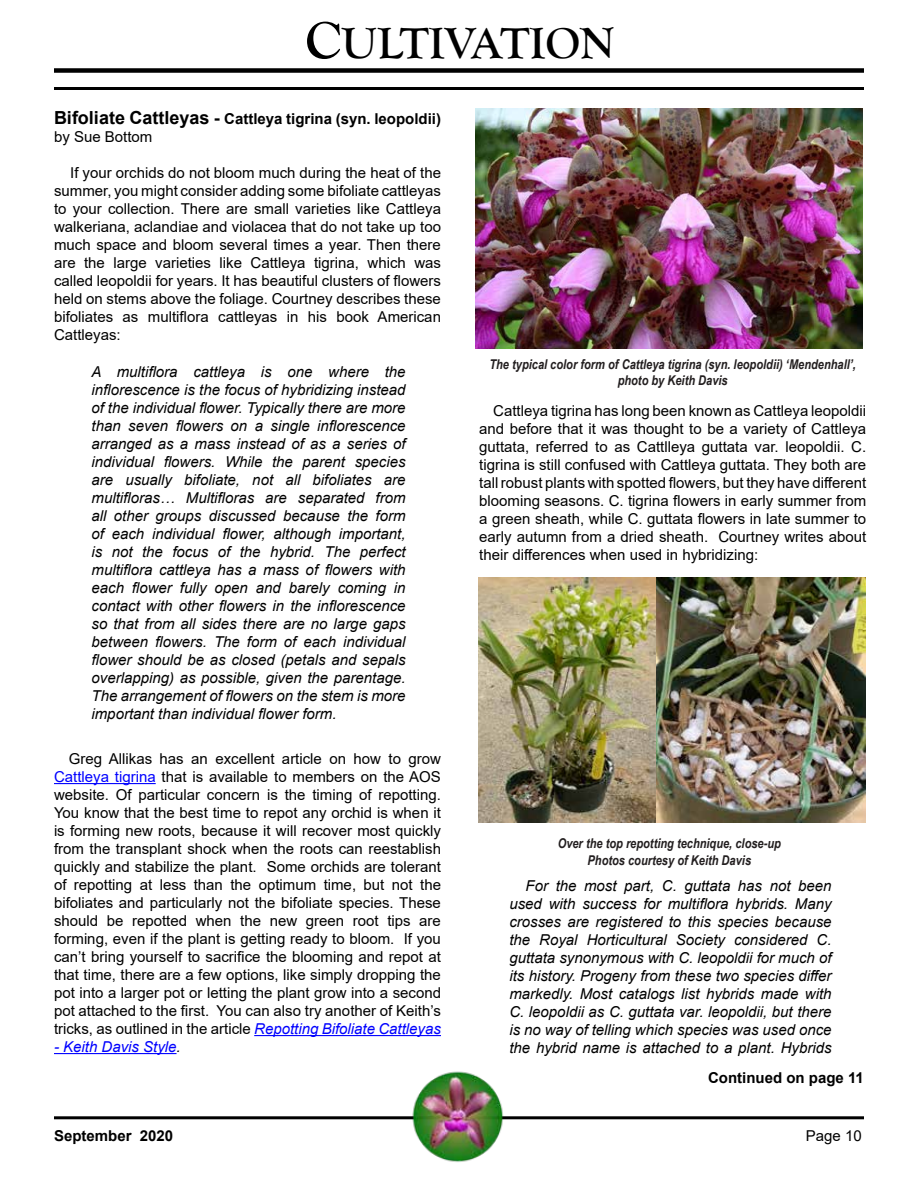
<style>
.page{position:relative;width:918px;height:1188px;background:#fff}
.page>*{position:absolute;margin:0;border:0;box-sizing:border-box;transform-origin:0 0}
.t1{font:700 45px "Goudy Old Style T";color:#000}
.t2{font:15px/18px "Arial";color:#000;text-align:justify}
.t3{font:italic 15px/18px "Arial";color:#000;text-align:justify}
.t4{font:700 15px/18px "Arial";color:#000}
.t5{font:italic 15px "Arial";color:#00f}
.t6{font:italic 700 13.5px/16.2px "Arial Narrow";color:#231f20;text-align:center}
.s1{font-size:54px}
.s2{font-size:18px}
.s3{font-weight:400}
.s4{color:#00f}
.s5{font-style:italic;color:#00f}
.s6{color:#000}
</style>
<div class="page">
<div style="left:54px;top:68px;width:810px;height:5px;background:#000"></div>
<hr style="left:54px;top:87px;width:810px;height:3px;background:#000">
<hr style="left:54px;top:1116px;width:810px;height:3px;background:#000">
<img style="left:394px;top:1071px;width:130px;height:91px">
<hr style="left:54px;top:783px;width:102px;height:1px;background:#00f">
<hr style="left:254px;top:1035px;width:187px;height:1px;background:#00f">
<hr style="left:54px;top:1053px;width:123px;height:1px;background:#00f">
<img style="left:476px;top:108px;width:387px;height:241px">
<img style="left:478px;top:578px;width:179px;height:244px">
<img style="left:657px;top:578px;width:208px;height:244px">
<h1 class="t1" style="left:305px;top:18px;width:311px"><span class="s1">C</span>ULTIVATION</h1>
<p class="t4" style="left:54px;top:110px;width:389px"><span class="s2">Bifoliate Cattleyas -</span> Cattleya tigrina (syn. leopoldii) <span class="s3">by Sue Bottom</span></p>
<p class="t2" style="left:54px;top:164px;width:389px;text-indent:16px">If your orchids do not bloom much during the heat of the summer, you might consider adding some bifoliate cattleyas to your collection. There are small varieties like Cattleya walkeriana, aclandiae and violacea that do not take up too much space and bloom several times a year. Then there are the large varieties like Cattleya tigrina, which was called leopoldii for years. It has beautiful clusters of flowers held on stems above the foliage. Courtney describes these bifoliates as multiflora cattleyas in his book American Cattleyas:</p>
<p class="t3" style="left:92px;top:363px;width:316px">A multiflora cattleya is one where the inflorescence is the focus of hybridizing instead of the individual flower. Typically there are more than seven flowers on a single inflorescence arranged as a mass instead of as a series of individual flowers. While the parent species are usually bifoliate, not all bifoliates are multifloras… Multifloras are separated from all other groups discussed because the form of each individual flower, although important, is not the focus of the hybrid. The perfect multiflora cattleya has a mass of flowers with each flower fully open and barely coming in contact with other flowers in the inflorescence so that from all sides there are no large gaps between flowers. The form of each individual flower should be as closed (petals and sepals overlapping) as possible, given the parentage.<br>The arrangement of flowers on the stem is more important than individual flower form.</p>
<p class="t2" style="left:54px;top:750px;width:389px;text-indent:15px">Greg Allikas has an excellent article on how to grow <span class="s4">Cattleya tigrina</span> that is available to members on the AOS website. Of particular concern is the timing of repotting.<br>You know that the best time to repot any orchid is when it is forming new roots, because it will recover most quickly from the transplant shock when the roots can reestablish quickly and stabilize the plant. Some orchids are tolerant of repotting at less than the optimum time, but not the bifoliates and particularly not the bifoliate species. These should be repotted when the new green root tips are forming, even if the plant is getting ready to bloom. If you can’t bring yourself to sacrifice the blooming and repot at that time, there are a few options, like simply dropping the pot into a larger pot or letting the plant grow into a second pot attached to the first. You can also try another of Keith’s tricks, as outlined in the article <span class="s5">Repotting Bifoliate Cattleyas</span></p>
<p class="t5" style="left:54px;top:1037px;width:128px">- Keith Davis Style<span class="s6">.</span></p>
<p class="t6" style="left:489px;top:356px;width:368px">The typical color form of Cattleya tigrina (syn. leopoldii) ‘Mendenhall’, photo by Keith Davis</p>
<p class="t2" style="left:479px;top:402px;width:389px;text-indent:14px">Cattleya tigrina has long been known as Cattleya leopoldii and before that it was thought to be a variety of Cattleya guttata, referred to as Cattlleya guttata var. leopoldii. C. tigrina is still confused with Cattleya guttata. They both are tall robust plants with spotted flowers, but they have different blooming seasons. C. tigrina flowers in early summer from a green sheath, while C. guttata flowers in late summer to early autumn from a dried sheath. Courtney writes about their differences when used in hybridizing:</p>
<p class="t6" style="left:558px;top:835px;width:225px">Over the top repotting technique, close-up<br>Photos courtesy of Keith Davis</p>
<p class="t3" style="left:509px;top:877px;width:324px;text-indent:16px">For the most part, C. guttata has not been used with success for multiflora hybrids. Many crosses are registered to this species because the Royal Horticultural Society considered C. guttata synonymous with C. leopoldii for much of its history. Progeny from these two species differ markedly. Most catalogs list hybrids made with C. leopoldii as C. guttata var. leopoldii, but there is no way of telling which species was used once the hybrid name is attached to a plant. Hybrids</p>
<p class="t4" style="left:708px;top:1069px;width:157px">Continued on page 11</p>
<p class="t4" style="left:54px;top:1127px;width:121px">September 2020</p>
<p class="t2" style="left:806px;top:1127px;width:57px">Page 10</p>
</div>
